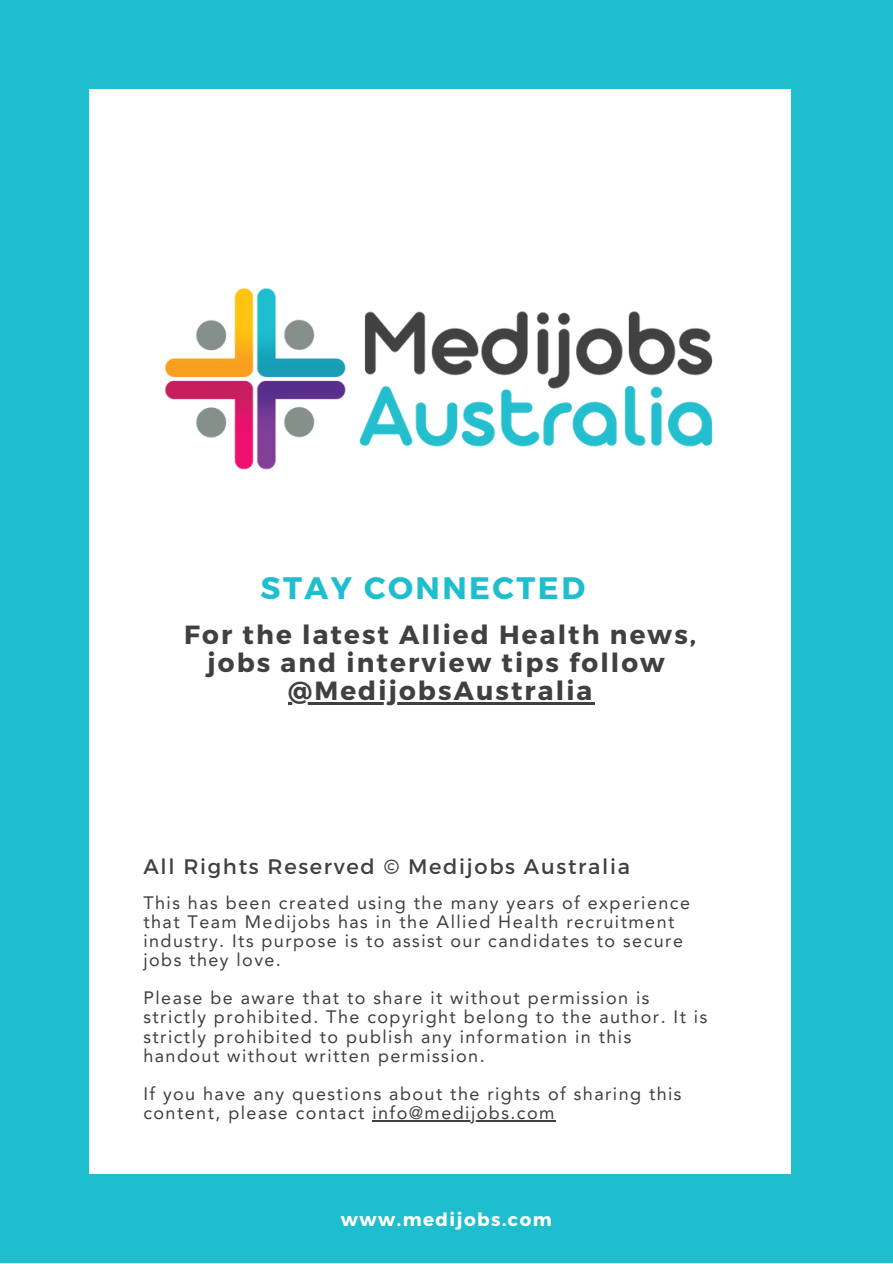
<style>
.page{position:relative;width:893px;height:1264px;background:#fff}
.page>*{position:absolute;margin:0;border:0;box-sizing:border-box;transform-origin:0 0}
.t1{font:700 31.05px "Montserrat";letter-spacing:.08em;color:#1fbecf}
.t2{font:700 26.25px/28px "Montserrat";letter-spacing:.08em;color:#404041;text-align:center}
.t3{font:21px "Montserrat";letter-spacing:.08em;color:#404041}
.t4{font:700 18.3px "Montserrat";letter-spacing:.08em;color:#fff}
.t5{font:18px/19px "Avenir LT Pro";letter-spacing:.08em;color:#404041}
</style>
<div class="page">
<div style="left:0;top:0;width:892px;height:1262px;background:#1fbecf"></div>
<div style="left:89px;top:89px;width:702px;height:1084px;background:#fff"></div>
<hr style="left:372px;top:1120px;width:184px;height:1px;background:#404041">
<img style="left:164px;top:288px;width:549px;height:182px">
<hr style="left:288px;top:702px;width:306px;height:2px;background:#404041">
<p class="t1" style="left:260px;top:567px;width:326px">STAY CONNECTED</p>
<p class="t2" style="left:184px;top:619px;width:513px">For the latest Allied Health news, jobs and interview tips follow</p>
<p class="t2" style="left:288px;top:675px;width:306px">@MedijobsAustralia</p>
<p class="t3" style="left:143px;top:853px;width:488px">All Rights Reserved © Medijobs Australia</p>
<p class="t5" style="left:143px;top:894px;width:548px">This has been created using the many years of experience that Team Medijobs has in the Allied Health recruitment industry. Its purpose is to assist our candidates to secure jobs they love.</p>
<p class="t5" style="left:143px;top:990px;width:565px">Please be aware that to share it without permission is strictly prohibited. The copyright belong to the author. It is strictly prohibited to publish any information in this handout without written permission.</p>
<p class="t5" style="left:143px;top:1085px;width:539px">If you have any questions about the rights of sharing this content, please contact info@medijobs.com</p>
<p class="t4" style="left:341px;top:1207px;width:212px">www.medijobs.com</p>
</div>
